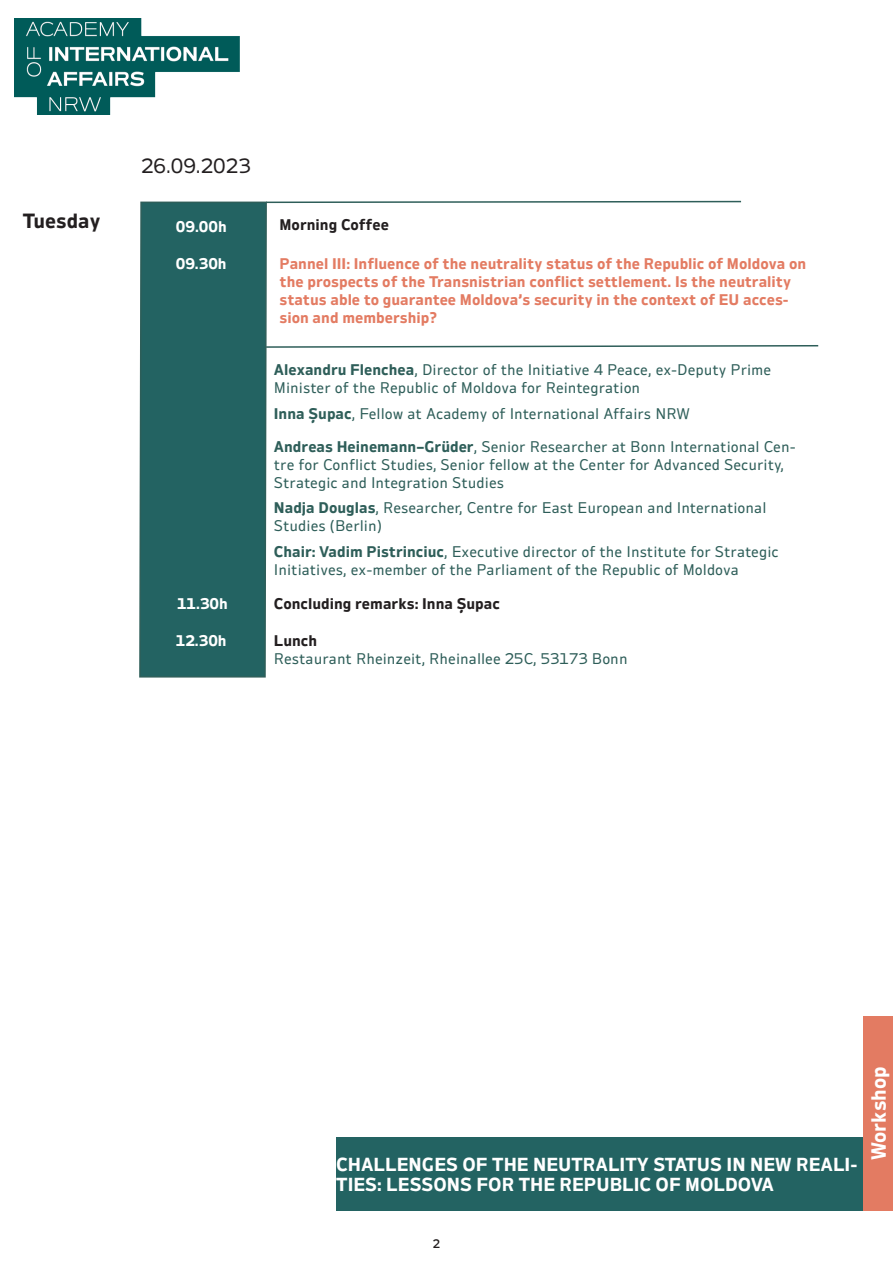
<style>
.page{position:relative;width:893px;height:1263px;background:#fff}
.page>*{position:absolute;margin:0;border:0;box-sizing:border-box;transform-origin:0 0}
.t1{font:18px "Ambiguity Normate";color:#231f20}
.t2{font:700 18px "Ambiguity Normate";color:#fff}
.t3{font:700 18px "Ambiguity Normate";color:#231f20}
.t4{font:18px "Ambiguity Tradition";color:#231f20}
.t5{font:700 16.5px/19.8px "Ambiguity Normate";color:#fff}
.t6{font:13.5px/18px "Ambiguity Normate";color:#2e5e59}
.t7{font:700 13.5px/18px "Ambiguity Normate";color:#e37b62}
.t8{font:700 13.5px "Ambiguity Normate";color:#231f20}
.t9{font:700 13.5px "Ambiguity Normate";color:#fff}
.s1{font-weight:700}
</style>
<div class="page">
<div style="left:139px;top:201px;width:128px;height:477px;background:#236362"></div>
<svg style="left:265px;top:200px;width:477px;height:4px"></svg>
<div style="left:863px;top:1016px;width:30px;height:194px;background:#e37b62"></div>
<img style="left:15px;top:19px;width:225px;height:96px">
<div style="left:336px;top:1137px;width:527px;height:73px;background:#236362"></div>
<svg style="left:265px;top:344px;width:554px;height:5px"></svg>
<p class="t3" style="left:23px;top:207px;width:79px">Tuesday</p>
<p class="t1" style="left:141px;top:152px;width:111px">26.09.2023</p>
<p class="t9" style="left:176px;top:215px;width:52px">09.00h</p>
<p class="t9" style="left:176px;top:253px;width:52px">09.30h</p>
<p class="t8" style="left:280px;top:213px;width:111px">Morning Coffee</p>
<p class="t7" style="left:280px;top:254px;width:528px">Pannel III: Influence of the neutrality status of the Republic of Moldova on the prospects of the Transnistrian conflict settlement. Is the neutrality status able to guarantee Moldova’s security in the context of EU acces&shy;sion and membership?</p>
<p class="t6" style="left:274px;top:360px;width:499px"><span class="s1">Alexandru Flenchea</span>, Director of the Initiative 4 Peace, ex-Deputy Prime<br>Minister of the Republic of Moldova for Reintegration</p>
<p class="t6" style="left:274px;top:405px;width:418px"><span class="s1">Inna Șupac</span>, Fellow at Academy of International Affairs NRW</p>
<p class="t6" style="left:274px;top:437px;width:523px"><span class="s1">Andreas Heinemann–Grüder</span>, Senior Researcher at Bonn International Cen&shy;tre for Conflict Studies, Senior fellow at the Center for Advanced Security,<br>Strategic and Integration Studies</p>
<p class="t6" style="left:274px;top:498px;width:494px"><span class="s1">Nadja Douglas</span>, Researcher, Centre for East European and International<br>Studies (Berlin)</p>
<p class="t6" style="left:274px;top:542px;width:506px"><span class="s1">Chair: Vadim Pistrinciuc</span>, Executive director of the Institute for Strategic<br>Initiatives, ex-member of the Parliament of the Republic of Moldova</p>
<p class="t9" style="left:177px;top:593px;width:52px">11.30h</p>
<p class="t8" style="left:274px;top:593px;width:228px">Concluding remarks: Inna Șupac</p>
<p class="t9" style="left:176px;top:630px;width:52px">12.30h</p>
<p class="t8" style="left:274px;top:630px;width:45px">Lunch</p>
<p class="t6" style="left:274px;top:649px;width:355px">Restaurant Rheinzeit, Rheinallee 25C, 53173 Bonn</p>
<p class="t5" style="left:336px;top:1154px;width:522px">CHALLENGES OF THE NEUTRALITY STATUS IN NEW REALI-<br>TIES: LESSONS FOR THE REPUBLIC OF MOLDOVA</p>
<p class="t2" style="left:864px;top:1160px;width:95px;rotate:-90deg">Workshop</p>
<p class="t4" style="left:433px;top:1227px;width:9px">2</p>
</div>
